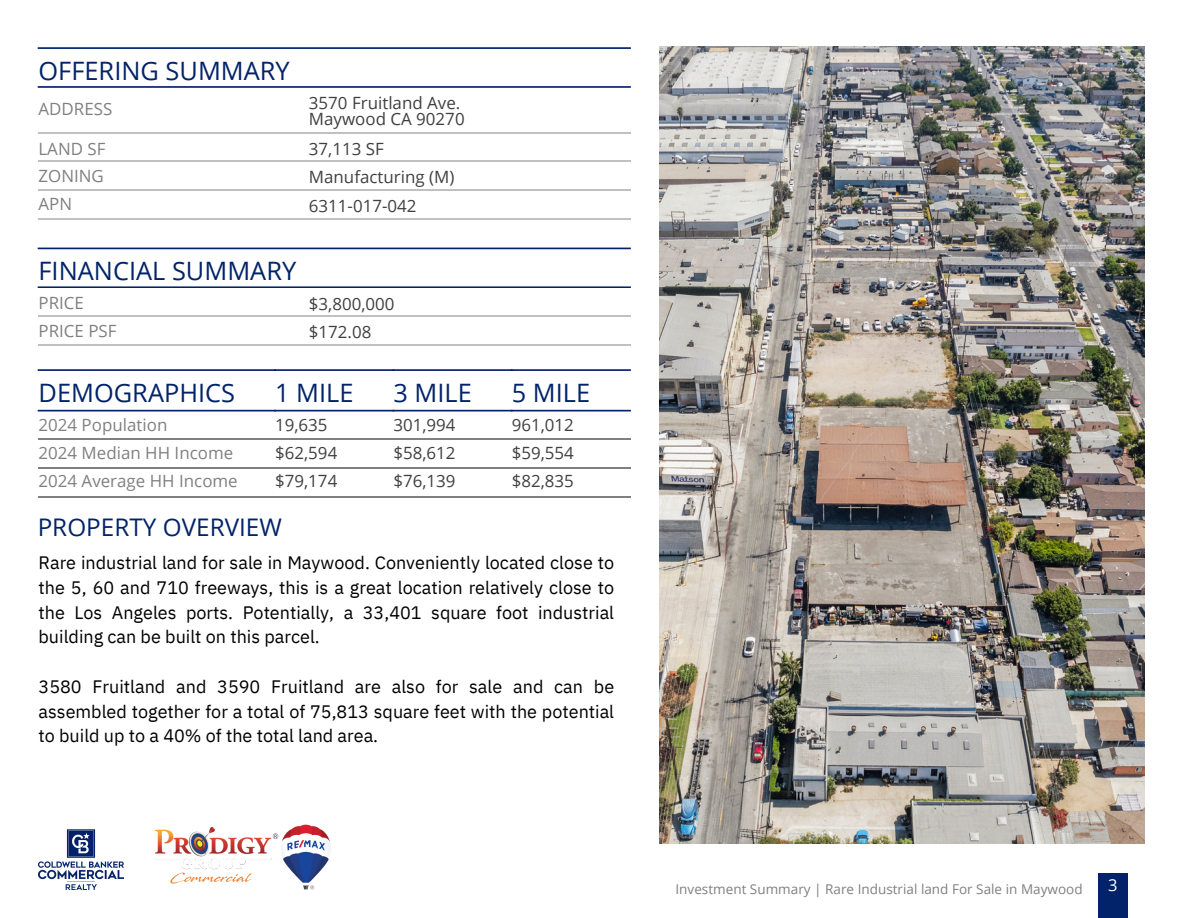
<style>
.page{position:relative;width:1188px;height:918px;background:#fff}
.page>*{position:absolute;margin:0;border:0;box-sizing:border-box;transform-origin:0 0}
.t1{font:25.35px "Open Sans";color:#022369}
.t2{font:24.3px "Open Sans";color:#022369}
.t3{font:18px/24.8px "IBM Plex Sans";color:#000;text-align:justify}
.t4{font:16.95px/27.9px "Open Sans";color:#404040}
.t5{font:16.95px/27.9px "Open Sans";color:#808080}
.t6{font:16.5px "Open Sans";color:#fff}
.t7{font:13.5px "Open Sans";color:#808080}
</style>
<div class="page">
<div style="left:1098px;top:873px;width:30px;height:45px;background:#022369"></div>
<svg style="left:38px;top:47px;width:593px;height:41px"></svg>
<svg style="left:38px;top:248px;width:593px;height:40px"></svg>
<hr style="left:38px;top:132px;width:271px;height:1px;background:#c0c0c0">
<hr style="left:309px;top:132px;width:321px;height:1px;background:#c0c0c0">
<hr style="left:38px;top:161px;width:271px;height:1px;background:#c0c0c0">
<hr style="left:309px;top:161px;width:321px;height:1px;background:#c0c0c0">
<hr style="left:38px;top:190px;width:271px;height:1px;background:#c0c0c0">
<hr style="left:309px;top:190px;width:321px;height:1px;background:#c0c0c0">
<hr style="left:38px;top:218px;width:271px;height:1px;background:#c0c0c0">
<hr style="left:309px;top:218px;width:321px;height:1px;background:#c0c0c0">
<hr style="left:38px;top:316px;width:271px;height:1px;background:#c0c0c0">
<hr style="left:309px;top:316px;width:321px;height:1px;background:#c0c0c0">
<hr style="left:38px;top:344px;width:271px;height:1px;background:#c0c0c0">
<hr style="left:309px;top:344px;width:321px;height:1px;background:#c0c0c0">
<svg style="left:38px;top:369px;width:593px;height:42px"></svg>
<hr style="left:38px;top:439px;width:238px;height:1px;background:#808080">
<hr style="left:275px;top:439px;width:119px;height:1px;background:#808080">
<hr style="left:393px;top:439px;width:119px;height:1px;background:#808080">
<hr style="left:511px;top:439px;width:119px;height:1px;background:#808080">
<hr style="left:38px;top:468px;width:238px;height:1px;background:#808080">
<hr style="left:275px;top:468px;width:119px;height:1px;background:#808080">
<hr style="left:393px;top:468px;width:119px;height:1px;background:#808080">
<hr style="left:511px;top:468px;width:119px;height:1px;background:#808080">
<hr style="left:38px;top:496px;width:238px;height:1px;background:#808080">
<hr style="left:275px;top:496px;width:119px;height:1px;background:#808080">
<hr style="left:393px;top:496px;width:119px;height:1px;background:#808080">
<hr style="left:511px;top:496px;width:119px;height:1px;background:#808080">
<img style="left:38px;top:830px;width:86px;height:59px">
<img style="left:659px;top:47px;width:485px;height:796px">
<img style="left:154px;top:825px;width:177px;height:65px">
<h3 class="t1" style="left:39px;top:53px;width:253px">OFFERING SUMMARY</h3>
<h3 class="t5" style="left:39px;top:95px;width:75px">ADDRESS</h3>
<h1 class="t5" style="left:39px;top:134px;width:68px;text-align:justify">LAND SF ZONING APN</h1>
<h3 class="t4" style="left:309px;top:94px;width:157px;line-height:16.8px">3570 Fruitland Ave.<br>Maywood CA 90270</h3>
<h3 class="t4" style="left:309px;top:134px;width:147px;line-height:28.7px">37,113 SF<br>Manufacturing (M)<br>6311-017-042</h3>
<h3 class="t1" style="left:39px;top:253px;width:259px">FINANCIAL SUMMARY</h3>
<h3 class="t5" style="left:39px;top:289px;width:80px">PRICE<br>PRICE PSF</h3>
<h3 class="t4" style="left:309px;top:289px;width:87px">$3,800,000 $172.08</h3>
<h1 class="t1" style="left:39px;top:375px;width:198px">DEMOGRAPHICS</h1>
<h1 class="t5" style="left:39px;top:411px;width:201px">2024 Population<br>2024 Median HH Income<br>2024 Average HH Income</h1>
<h2 class="t1" style="left:275px;top:375px;width:80px">1 MILE</h2>
<h2 class="t4" style="left:275px;top:411px;width:64px">19,635 $62,594 $79,174</h2>
<p class="t2" style="left:38px;top:510px;width:246px">PROPERTY OVERVIEW</p>
<h2 class="t1" style="left:393px;top:375px;width:80px">3 MILE</h2>
<h2 class="t4" style="left:393px;top:411px;width:64px;text-align:justify">301,994 $58,612 $76,139</h2>
<h2 class="t1" style="left:512px;top:375px;width:80px">5 MILE</h2>
<h2 class="t4" style="left:512px;top:411px;width:64px;text-align:justify">961,012 $59,554 $82,835</h2>
<p class="t3" style="left:39px;top:550px;width:577px">Rare industrial land for sale in Maywood. Conveniently located close to the 5, 60 and 710 freeways, this is a great location relatively close to the Los Angeles ports. Potentially, a 33,401 square foot industrial building can be built on this parcel.</p>
<p class="t3" style="left:39px;top:674px;width:577px">3580 Fruitland and 3590 Fruitland are also for sale and can be assembled together for a total of 75,813 square feet with the potential to build up to a 40% of the total land area.</p>
<p class="t7" style="left:676px;top:880px;width:409px">Investment Summary | Rare Industrial land For Sale in Maywood</p>
<h2 class="t6" style="left:1108px;top:874px;width:11px">3</h2>
</div>
